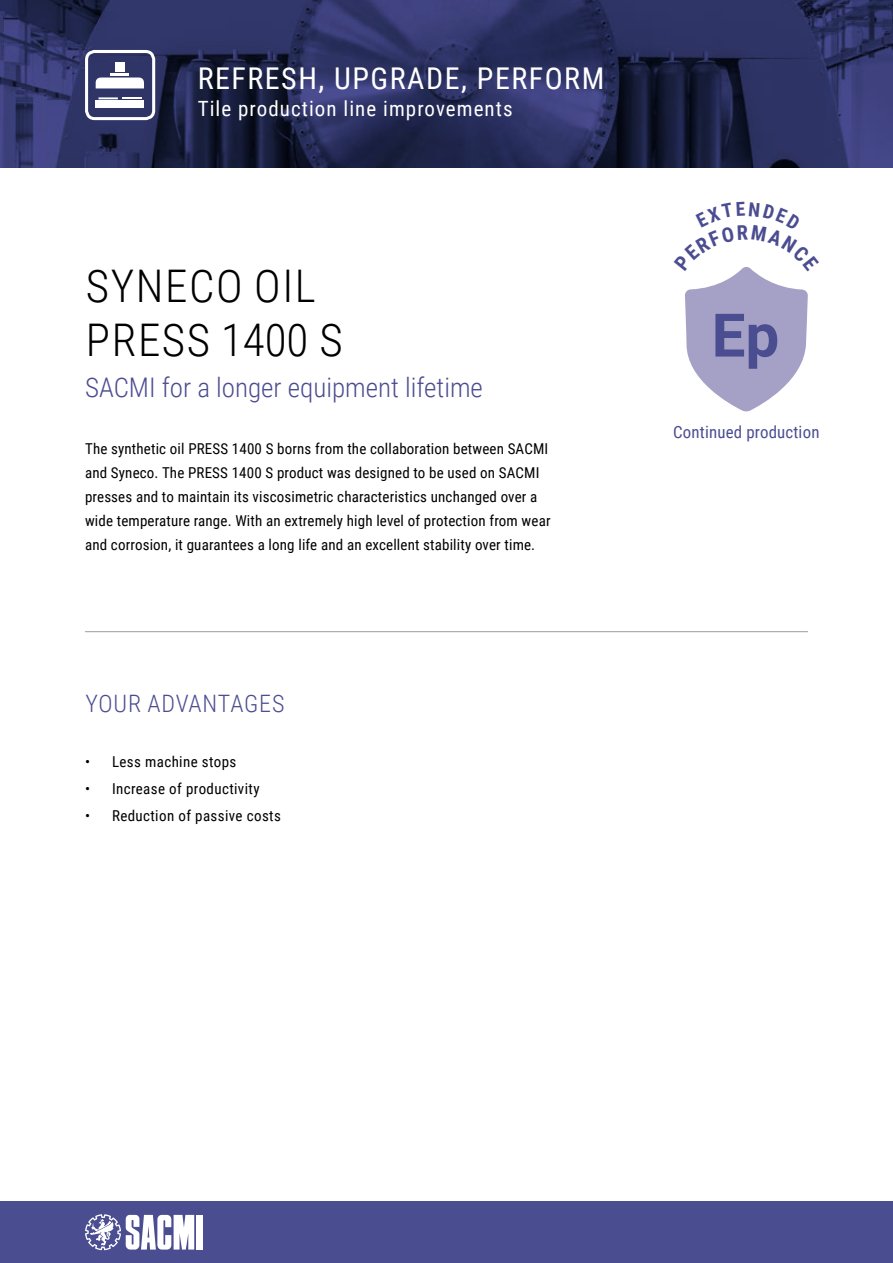
<style>
.page{position:relative;width:893px;height:1263px;background:#fff}
.page>*{position:absolute;margin:0;border:0;box-sizing:border-box;transform-origin:0 0}
.t1{font:300 45px/54px "Roboto Condensed";letter-spacing:.035em;color:#000}
.t2{font:30px "Roboto Condensed";letter-spacing:.05em;color:#fff}
.t3{font:300 27px "Roboto Condensed";color:#4b4d91}
.t4{font:300 24px "Roboto Condensed";letter-spacing:.035em;color:#4b4d91}
.t5{font:21px "Roboto Condensed";letter-spacing:.05em;color:#fff}
.t6{font:16.8px "Roboto Condensed";letter-spacing:.01em;color:#4b4d91}
.t7{font:15px/24px "Roboto Condensed";letter-spacing:.01em;color:#000}
</style>
<div class="page">
<img style="left:0;top:0;width:893px;height:168px">
<div style="left:0;top:1201px;width:893px;height:62px;background:#4b4d91"></div>
<hr style="left:85px;top:631px;width:723px;height:1px;background:#9c9e9f">
<div style="left:196px;top:1215px;width:6px;height:34px;background:#fff"></div>
<svg style="left:85px;top:1214px;width:109px;height:36px"></svg>
<div style="left:85px;top:50px;width:70px;height:70px;border:3px solid #fff;border-radius:8px"></div>
<svg style="left:96px;top:78px;width:48px;height:10px"></svg>
<div style="left:96px;top:100px;width:48px;height:8px;background:#fff"></div>
<div style="left:115px;top:62px;width:9px;height:10px;background:#fff"></div>
<hr style="left:110px;top:73px;width:19px;height:3px;background:#fff">
<svg style="left:98px;top:97px;width:43px;height:2px"></svg>
<svg style="left:685px;top:267px;width:123px;height:144px"></svg>
<h2 class="t2" style="left:198px;top:58px;width:408px">REFRESH, UPGRADE, PERFORM</h2>
<h3 class="t5" style="left:198px;top:94px;width:316px">Tile production line improvements</h3>
<h1 class="t1" style="left:86px;top:257px;width:258px">SYNECO OIL<br>PRESS 1400 S</h1>
<h3 class="t3" style="left:85px;top:368px;width:399px">SACMI for a longer equipment lifetime</h3>
<p class="t7" style="left:85px;top:436px;width:467px">The synthetic oil PRESS 1400 S borns from the collaboration between SACMI and Syneco. The PRESS 1400 S product was designed to be used on SACMI presses and to maintain its viscosimetric characteristics unchanged over a wide temperature range. With an extremely high level of protection from wear and corrosion, it guarantees a long life and an excellent stability over time.</p>
<h3 class="t4" style="left:85px;top:687px;width:201px">YOUR ADVANTAGES</h3>
<p class="t7" style="left:85px;top:749px;width:153px">• Less machine stops</p>
<p class="t7" style="left:85px;top:776px;width:176px">• Increase of productivity</p>
<p class="t7" style="left:85px;top:803px;width:197px">• Reduction of passive costs</p>
<p class="t6" style="left:673px;top:420px;width:148px">Continued production</p>
</div>
